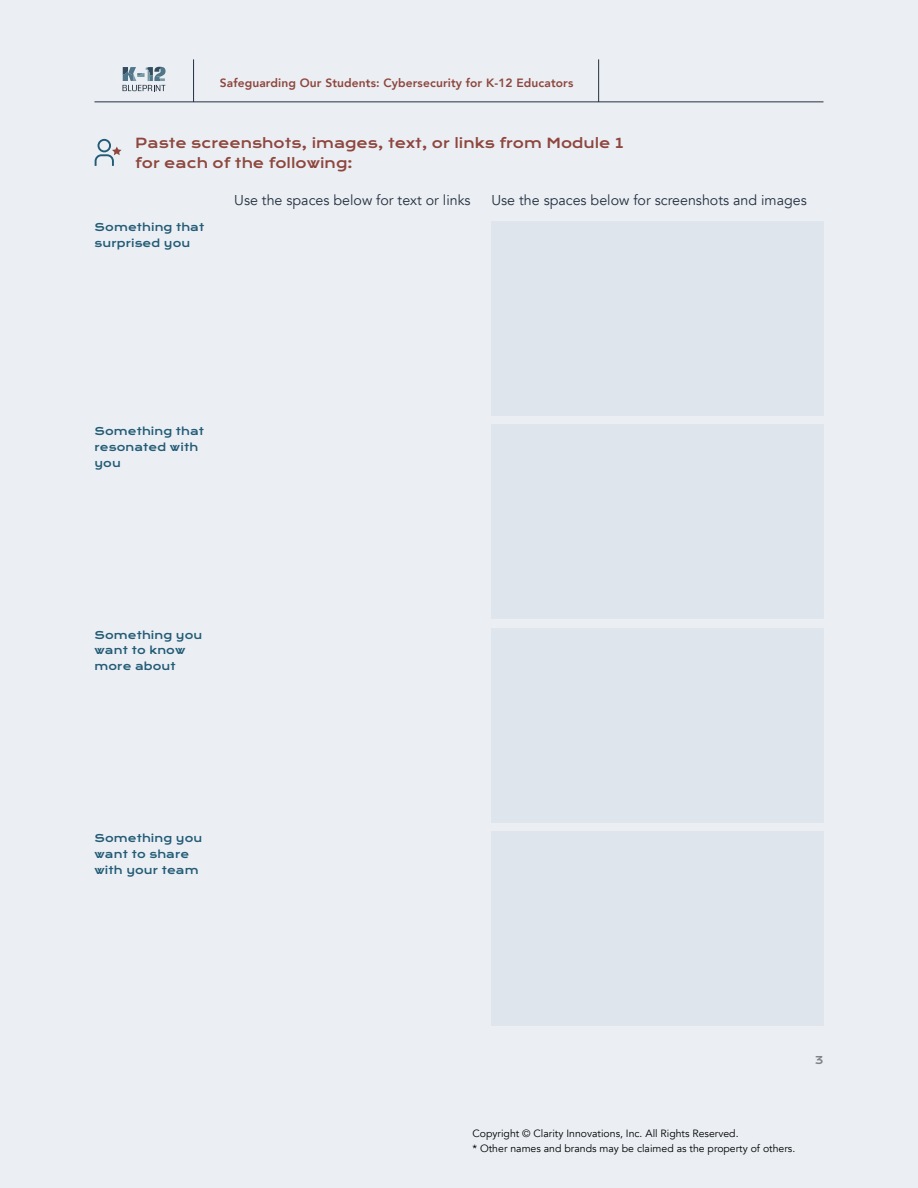
<style>
.page{position:relative;width:918px;height:1188px;background:#ebeff4}
.page>*{position:absolute;margin:0;border:0;box-sizing:border-box;transform-origin:0 0}
.body_content{font:14.25px "Avenir";color:#24303f}
.t1{font:13.5px/20.2px "Krona One";color:#8e463d}
.t2{font:800 12px "Avenir";letter-spacing:.01em;color:#8e463d}
.body_content-2{font:10.5px/15.8px "Krona One";letter-spacing:.01em;color:#225b75}
.t3{font:10.5px/15.8px "Avenir";color:#000}
.t4{font:10.5px "Krona One";color:#808285}
</style>
<div class="page">
<div style="left:491px;top:628px;width:333px;height:194px;background:#dee5ec"></div>
<div style="left:491px;top:832px;width:333px;height:194px;background:#dee5ec"></div>
<div style="left:491px;top:221px;width:333px;height:194px;background:#dee5ec"></div>
<div style="left:491px;top:425px;width:333px;height:194px;background:#dee5ec"></div>
<svg style="left:95px;top:139px;width:27px;height:27px"></svg>
<svg style="left:123px;top:67px;width:43px;height:24px"></svg>
<hr style="left:193px;top:59px;width:1px;height:43px;background:#24303f">
<hr style="left:94px;top:102px;width:730px;height:1px;background:#24303f">
<hr style="left:598px;top:59px;width:1px;height:43px;background:#24303f">
<p class="t2" style="left:220px;top:73px;width:355px">Safeguarding Our Students: Cybersecurity for K-12 Educators</p>
<h4 class="t1" style="left:135px;top:133px;width:489px">Paste screenshots, images, text, or links from Module 1 for each of the following:</h4>
<p class="body_content-2" style="left:95px;top:220px;width:111px">Something that surprised you</p>
<p class="body_content" style="left:234px;top:192px;width:238px">Use the spaces below for text or links</p>
<p class="body_content" style="left:491px;top:192px;width:317px">Use the spaces below for screenshots and images</p>
<h5 class="body_content-2" style="left:94px;top:423px;width:111px">Something that resonated with you</h5>
<h5 class="body_content-2" style="left:94px;top:627px;width:109px">Something you want to know more about</h5>
<h5 class="body_content-2" style="left:94px;top:831px;width:109px">Something you want to share with your team</h5>
<p class="t4" style="left:815px;top:1053px;width:10px">3</p>
<p class="t3" style="left:472px;top:1125px;width:324px">Copyright © Clarity Innovations, Inc. All Rights Reserved.<br>* Other names and brands may be claimed as the property of others.</p>
</div>
